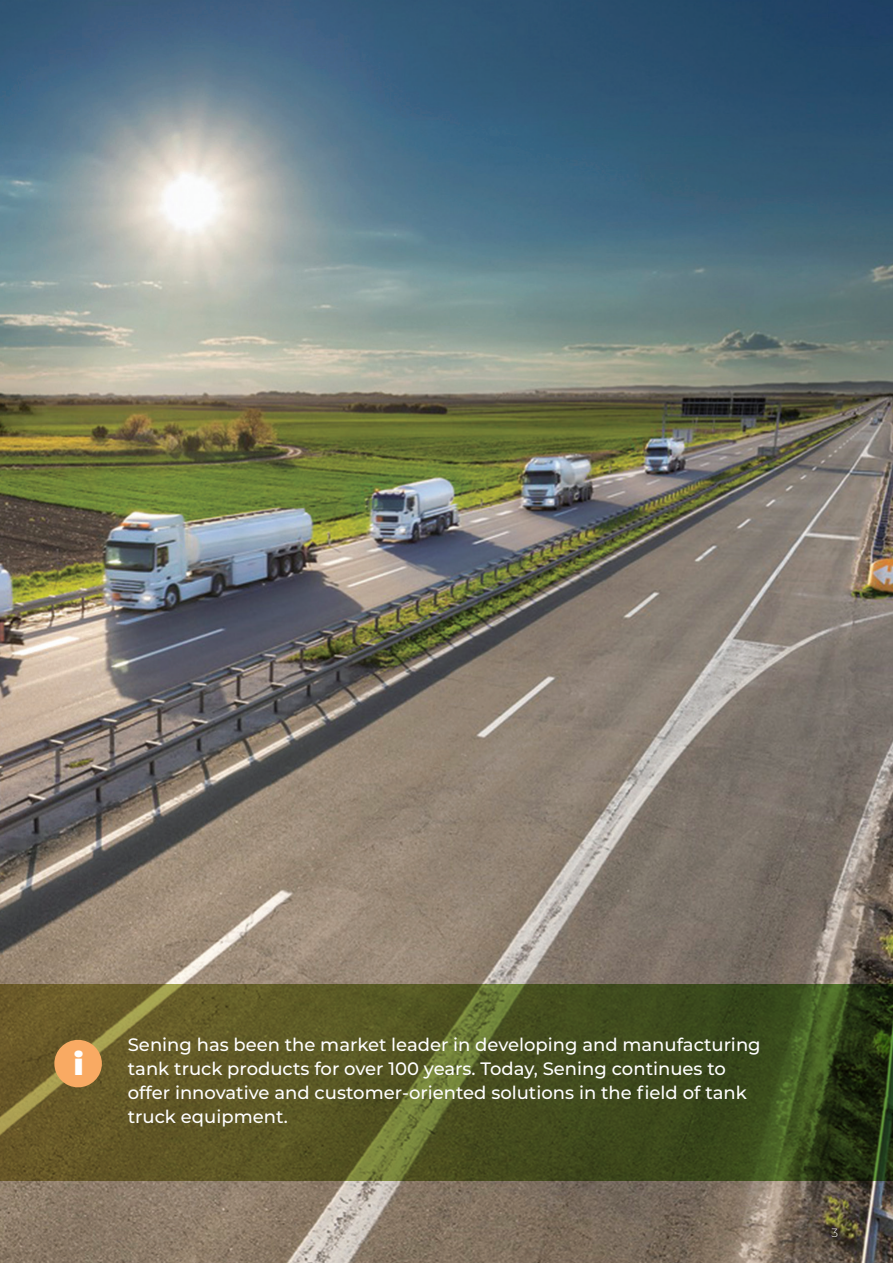
<style>
.page{position:relative;width:893px;height:1263px;background:#fff}
.page>*{position:absolute;margin:0;border:0;box-sizing:border-box;transform-origin:0 0}
.t1{font:900 29.85px "Montserrat";color:#fff}
.t2{font:500 18px/24px "Montserrat";color:#fff}
.t3{font:300 12px "Montserrat";color:#fff}
</style>
<div class="page">
<img style="left:0;top:0;width:893px;height:1263px">
<svg style="left:0;top:984px;width:893px;height:197px;background:#4f5322"></svg>
<div style="left:54px;top:1040px;width:48px;height:47px;background:#f9aa63;border-radius:50%"></div>
<h1 class="t1" style="left:74px;top:1042px;width:11px">i</h1>
<p class="t2" style="left:128px;top:1032px;width:634px">Sening has been the market leader in developing and manufacturing tank truck products for over 100 years. Today, Sening continues to offer innovative and customer-oriented solutions in the field of tank truck equipment.</p>
<p class="t3" style="left:831px;top:1225px;width:8px">3</p>
</div>
